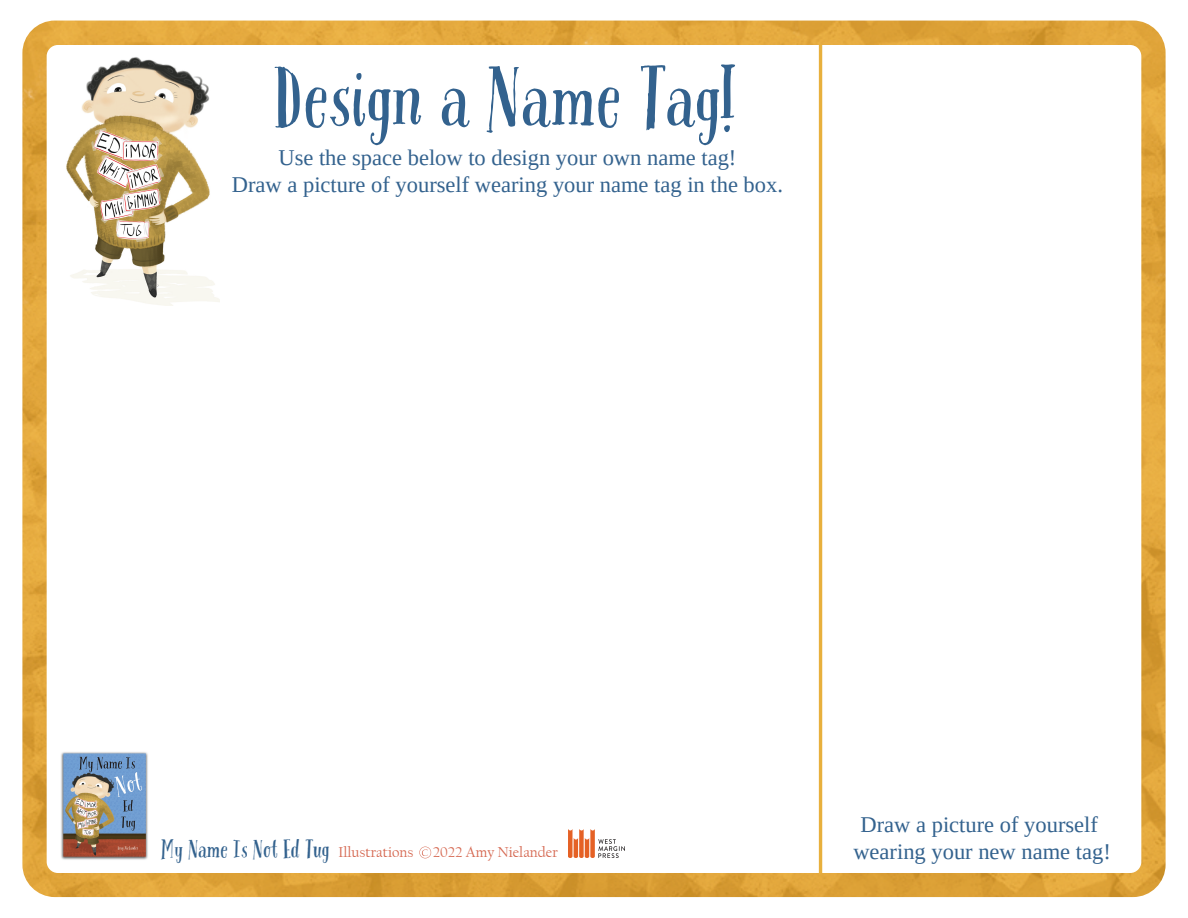
<style>
.page{position:relative;width:1188px;height:918px;background:#fff}
.page>*{position:absolute;margin:0;border:0;box-sizing:border-box;transform-origin:0 0}
.t1{font:76.35px "Pacific Northwest Letters";color:#33628e}
.t2{font:22.5px/27px "Tinos";color:#33628e;text-align:center}
.t3{font:22.5px "Pacific Northwest Letters";color:#33628e}
.t4{font:15px "Californian FB";color:#d5664f}
.s1{font-family:"Californian FB";font-size:15px;color:#d5664f}
</style>
<div class="page">
<img style="left:25px;top:24px;width:1138px;height:870px">
<h1 class="t1" style="left:276px;top:50px;width:465px">Design a Name Tag!</h1>
<p class="t2" style="left:232px;top:144px;width:553px">Use the space below to design your own name tag!<br>Draw a picture of yourself wearing your name tag in the box.</p>
<p class="t3" style="left:162px;top:835px;width:253px">My Name Is Not Ed Tug <span class="s1">Illustrations</span></p>
<p class="t4" style="left:433px;top:844px;width:127px">2022 Amy Nielander</p>
<p class="t2" style="left:853px;top:811px;width:259px">Draw a picture of yourself wearing your new name tag!</p>
</div>
